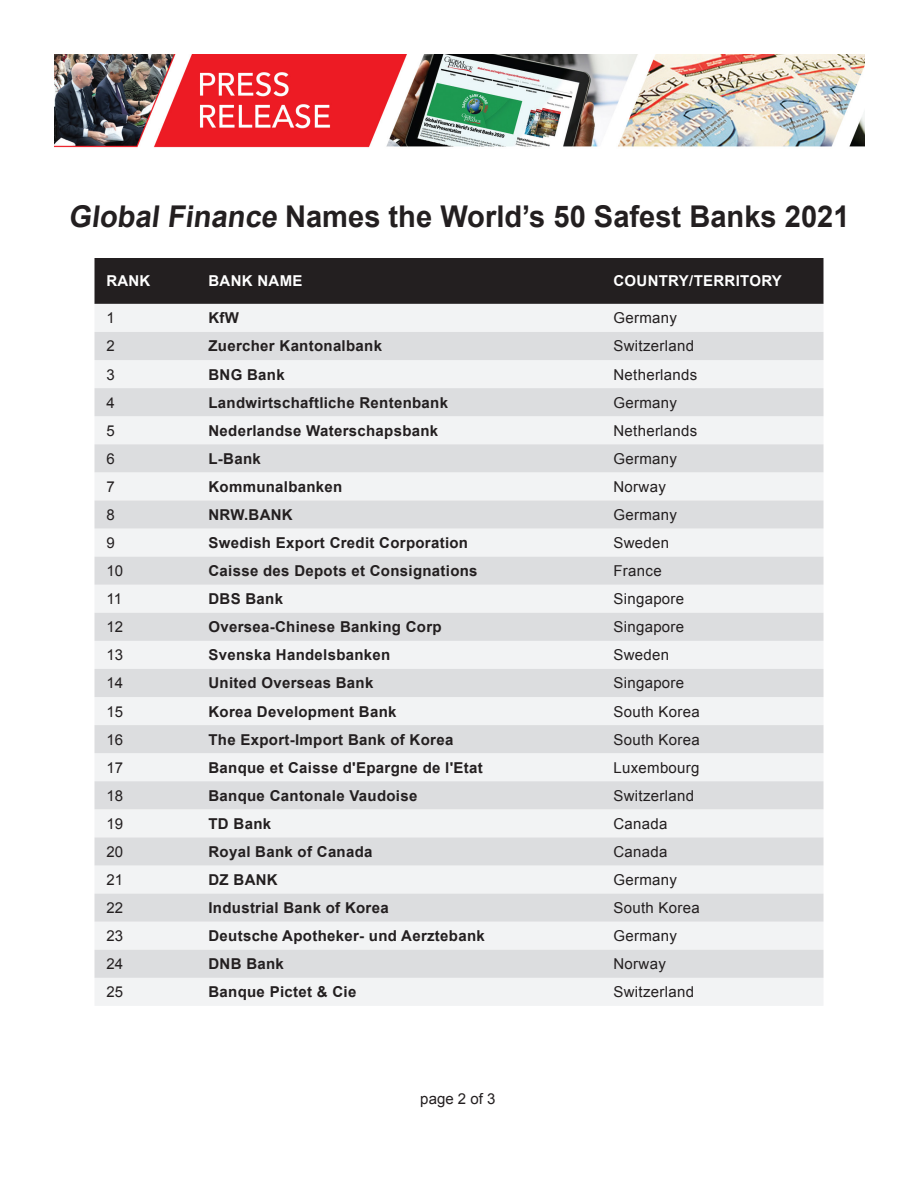
<style>
.page{position:relative;width:918px;height:1188px;background:#fff}
.page>*{position:absolute;margin:0;border:0;box-sizing:border-box;transform-origin:0 0}
.t1{font:700 30px "Arial";color:#231f20}
.TABLE_Column2{font:700 15px "Arial";letter-spacing:.02em;color:#231f20}
.TABLE_Column2-2{font:15px "Arial";letter-spacing:.02em;color:#231f20}
.TABLE_Column1_Bold{font:15px "Arial";letter-spacing:.01em;color:#231f20}
.TABLE_Column2-3{font:700 15px "Arial";letter-spacing:.02em;color:#fff}
.TABLE_Column1_Bold-2{font:700 15px "Arial";color:#fff}
</style>
<div class="page">
<div style="left:94px;top:258px;width:730px;height:46px;background:#231f20"></div>
<div style="left:95px;top:304px;width:728px;height:702px;background:#f2f3f4"></div>
<svg style="left:94px;top:332px;width:730px;height:646px;fill:#dcdddf"></svg>
<img style="left:54px;top:54px;width:810px;height:94px">
<p class="t1" style="left:68px;top:197px;width:783px">Global Finance Names the World’s 50 Safest Banks 2021</p>
<p class="TABLE_Column1_Bold-2" style="left:106px;top:271px;width:45px">RANK</p>
<p class="TABLE_Column2-3" style="left:208px;top:271px;width:96px">BANK NAME</p>
<p class="TABLE_Column2-3" style="left:614px;top:271px;width:170px">COUNTRY/TERRITORY</p>
<p class="TABLE_Column1_Bold" style="left:106px;top:308px;width:10px">1</p>
<p class="TABLE_Column2" style="left:208px;top:308px;width:32px">KfW</p>
<p class="TABLE_Column2-2" style="left:614px;top:308px;width:65px">Germany</p>
<p class="TABLE_Column1_Bold" style="left:106px;top:336px;width:10px">2</p>
<p class="TABLE_Column2" style="left:208px;top:336px;width:175px">Zuercher Kantonalbank</p>
<p class="TABLE_Column2-2" style="left:614px;top:336px;width:82px">Switzerland</p>
<p class="TABLE_Column1_Bold" style="left:106px;top:364px;width:10px">3</p>
<p class="TABLE_Column2" style="left:208px;top:364px;width:78px">BNG Bank</p>
<p class="TABLE_Column2-2" style="left:614px;top:364px;width:85px">Netherlands</p>
<p class="TABLE_Column1_Bold" style="left:106px;top:393px;width:10px">4</p>
<p class="TABLE_Column2" style="left:208px;top:392px;width:241px">Landwirtschaftliche Rentenbank</p>
<p class="TABLE_Column2-2" style="left:614px;top:393px;width:65px">Germany</p>
<p class="TABLE_Column1_Bold" style="left:106px;top:421px;width:10px">5</p>
<p class="TABLE_Column2" style="left:208px;top:421px;width:231px">Nederlandse Waterschapsbank</p>
<p class="TABLE_Column2-2" style="left:614px;top:421px;width:85px">Netherlands</p>
<p class="TABLE_Column1_Bold" style="left:106px;top:449px;width:10px">6</p>
<p class="TABLE_Column2" style="left:208px;top:449px;width:54px">L-Bank</p>
<p class="TABLE_Column2-2" style="left:614px;top:449px;width:65px">Germany</p>
<p class="TABLE_Column1_Bold" style="left:106px;top:477px;width:10px">7</p>
<p class="TABLE_Column2" style="left:208px;top:477px;width:135px">Kommunalbanken</p>
<p class="TABLE_Column2-2" style="left:614px;top:477px;width:54px">Norway</p>
<p class="TABLE_Column1_Bold" style="left:106px;top:505px;width:10px">8</p>
<p class="TABLE_Column2" style="left:208px;top:505px;width:86px">NRW.BANK</p>
<p class="TABLE_Column2-2" style="left:614px;top:505px;width:65px">Germany</p>
<p class="TABLE_Column1_Bold" style="left:106px;top:533px;width:10px">9</p>
<p class="TABLE_Column2" style="left:208px;top:533px;width:261px">Swedish Export Credit Corporation</p>
<p class="TABLE_Column2-2" style="left:614px;top:533px;width:57px">Sweden</p>
<p class="TABLE_Column1_Bold" style="left:106px;top:561px;width:18px">10</p>
<p class="TABLE_Column2" style="left:208px;top:561px;width:271px">Caisse des Depots et Consignations</p>
<p class="TABLE_Column2-2" style="left:614px;top:561px;width:50px">France</p>
<p class="TABLE_Column1_Bold" style="left:106px;top:589px;width:17px">11</p>
<p class="TABLE_Column2" style="left:208px;top:589px;width:76px">DBS Bank</p>
<p class="TABLE_Column2-2" style="left:614px;top:589px;width:72px">Singapore</p>
<p class="TABLE_Column1_Bold" style="left:106px;top:617px;width:18px">12</p>
<p class="TABLE_Column2" style="left:208px;top:617px;width:235px">Oversea-Chinese Banking Corp</p>
<p class="TABLE_Column2-2" style="left:614px;top:617px;width:72px">Singapore</p>
<p class="TABLE_Column1_Bold" style="left:106px;top:645px;width:18px">13</p>
<p class="TABLE_Column2" style="left:208px;top:645px;width:183px">Svenska Handelsbanken</p>
<p class="TABLE_Column2-2" style="left:614px;top:645px;width:57px">Sweden</p>
<p class="TABLE_Column1_Bold" style="left:106px;top:673px;width:18px">14</p>
<p class="TABLE_Column2" style="left:208px;top:673px;width:166px">United Overseas Bank</p>
<p class="TABLE_Column2-2" style="left:614px;top:673px;width:72px">Singapore</p>
<p class="TABLE_Column1_Bold" style="left:106px;top:701px;width:18px">15</p>
<p class="TABLE_Column2" style="left:208px;top:701px;width:190px">Korea Development Bank</p>
<p class="TABLE_Column2-2" style="left:614px;top:701px;width:88px">South Korea</p>
<p class="TABLE_Column1_Bold" style="left:106px;top:730px;width:18px">16</p>
<p class="TABLE_Column2" style="left:208px;top:729px;width:246px">The Export-Import Bank of Korea</p>
<p class="TABLE_Column2-2" style="left:614px;top:730px;width:88px">South Korea</p>
<p class="TABLE_Column1_Bold" style="left:106px;top:758px;width:18px">17</p>
<p class="TABLE_Column2" style="left:208px;top:758px;width:276px">Banque et Caisse d'Epargne de l'Etat</p>
<p class="TABLE_Column2-2" style="left:614px;top:758px;width:88px">Luxembourg</p>
<p class="TABLE_Column1_Bold" style="left:106px;top:786px;width:18px">18</p>
<p class="TABLE_Column2" style="left:208px;top:786px;width:210px">Banque Cantonale Vaudoise</p>
<p class="TABLE_Column2-2" style="left:614px;top:786px;width:82px">Switzerland</p>
<p class="TABLE_Column1_Bold" style="left:106px;top:814px;width:18px">19</p>
<p class="TABLE_Column2" style="left:208px;top:814px;width:64px">TD Bank</p>
<p class="TABLE_Column2-2" style="left:614px;top:814px;width:56px">Canada</p>
<p class="TABLE_Column1_Bold" style="left:106px;top:842px;width:18px">20</p>
<p class="TABLE_Column2" style="left:208px;top:842px;width:166px">Royal Bank of Canada</p>
<p class="TABLE_Column2-2" style="left:614px;top:842px;width:56px">Canada</p>
<p class="TABLE_Column1_Bold" style="left:106px;top:870px;width:18px">21</p>
<p class="TABLE_Column2" style="left:208px;top:870px;width:71px">DZ BANK</p>
<p class="TABLE_Column2-2" style="left:614px;top:870px;width:65px">Germany</p>
<p class="TABLE_Column1_Bold" style="left:106px;top:898px;width:18px">22</p>
<p class="TABLE_Column2" style="left:208px;top:898px;width:182px">Industrial Bank of Korea</p>
<p class="TABLE_Column2-2" style="left:614px;top:898px;width:88px">South Korea</p>
<p class="TABLE_Column1_Bold" style="left:106px;top:926px;width:18px">23</p>
<p class="TABLE_Column2" style="left:208px;top:926px;width:278px">Deutsche Apotheker- und Aerztebank</p>
<p class="TABLE_Column2-2" style="left:614px;top:926px;width:65px">Germany</p>
<p class="TABLE_Column1_Bold" style="left:106px;top:954px;width:18px">24</p>
<p class="TABLE_Column2" style="left:208px;top:954px;width:77px">DNB Bank</p>
<p class="TABLE_Column2-2" style="left:614px;top:954px;width:54px">Norway</p>
<p class="TABLE_Column1_Bold" style="left:106px;top:982px;width:18px">25</p>
<p class="TABLE_Column2" style="left:208px;top:982px;width:149px">Banque Pictet &amp; Cie</p>
<p class="TABLE_Column2-2" style="left:614px;top:982px;width:82px">Switzerland</p>
<p class="TABLE_Column2-2" style="left:420px;top:1089px;width:77px">page 2 of 3</p>
</div>
